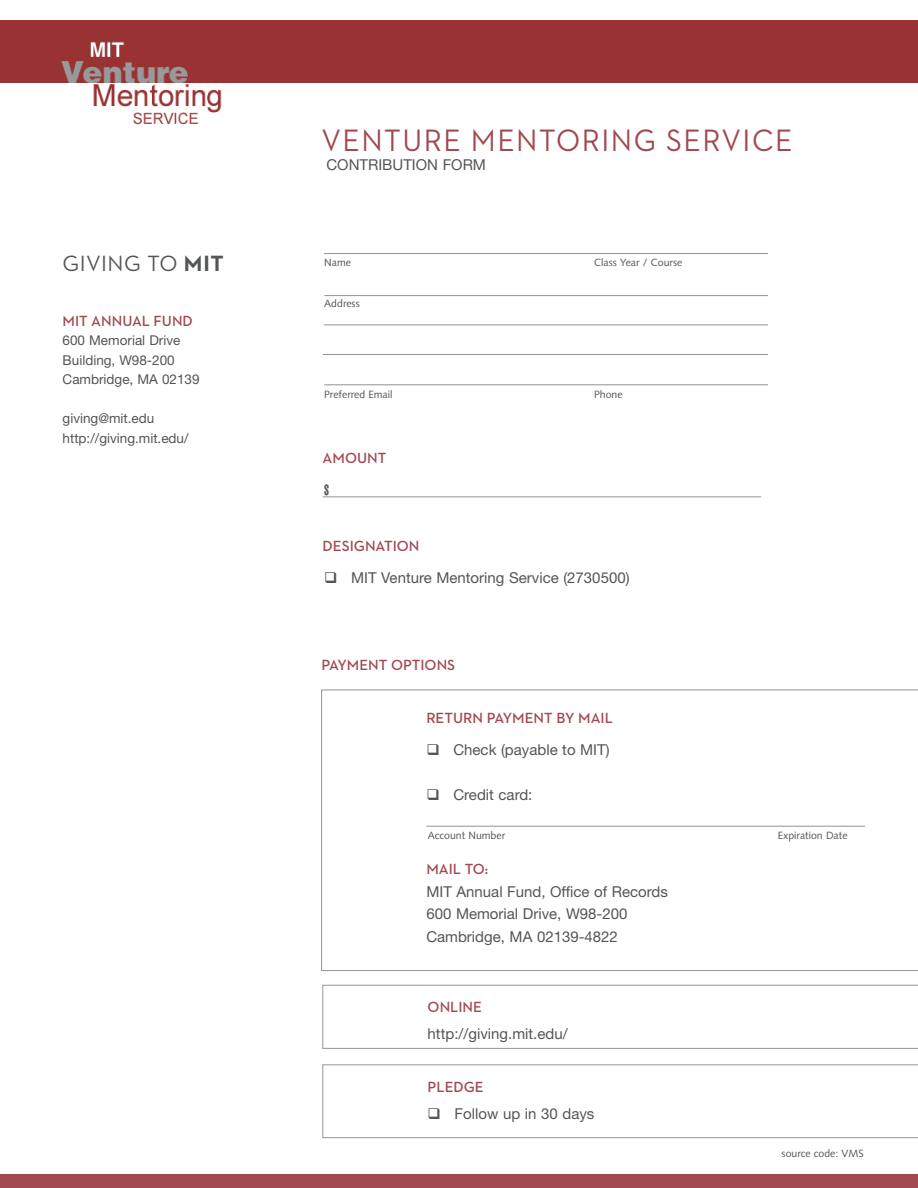
<style>
.page{position:relative;width:918px;height:1188px;background:#fff}
.page>*{position:absolute;margin:0;border:0;box-sizing:border-box;transform-origin:0 0}
.t1{font:31.5px "Neutraface 2 Text";letter-spacing:.05em;color:#a14850;scale:.95 1}
.t2{font:22.5px "Neutraface 2 Text";letter-spacing:.015em;color:#545557}
.t3{font:15px/27px "Helvetica Neue LT Std";color:#545557}
.t4{font:600 15px "Neutraface 2 Text";color:#a14850}
.t5{font:900 extra-condensed 15px "Helvetica";color:#545557}
.t6{font:13.5px/19.5px "Helvetica Neue LT Std";color:#545557}
.t7{font:10.5px "Syntax";color:#545557}
.s1{font-weight:700}
.s2{font-family:"Neutraface 2 Text";font-weight:600;color:#a14850}
</style>
<div class="page">
<div style="left:0;top:21px;width:918px;height:62px;background:#993232"></div>
<img style="left:61px;top:41px;width:161px;height:84px">
<hr style="left:324px;top:253px;width:444px;height:1px;background:#919396">
<hr style="left:324px;top:295px;width:444px;height:1px;background:#919396">
<hr style="left:324px;top:325px;width:444px;height:1px;background:#919396">
<hr style="left:323px;top:354px;width:445px;height:1px;background:#919396">
<hr style="left:324px;top:385px;width:444px;height:1px;background:#919396">
<hr style="left:323px;top:497px;width:438px;height:1px;background:#919396">
<svg style="left:323px;top:1065px;width:595px;height:73px"></svg>
<svg style="left:323px;top:985px;width:595px;height:64px"></svg>
<svg style="left:321px;top:690px;width:597px;height:281px"></svg>
<div style="left:426px;top:830px;width:445px;height:18px;background:#fff"></div>
<hr style="left:426px;top:826px;width:439px;height:1px;background:#919396">
<div style="left:0;top:1174px;width:918px;height:14px;background:#a14850"></div>
<p class="t2" style="left:63px;top:249px;width:163px">GIVING TO <span class="s1">MIT</span></p>
<p class="t4" style="left:63px;top:311px;width:132px">MIT ANNUAL FUND</p>
<p class="t6" style="left:63px;top:331px;width:119px">600 Memorial Drive</p>
<p class="t6" style="left:63px;top:350px;width:114px">Building, W98-200</p>
<p class="t6" style="left:63px;top:370px;width:139px">Cambridge, MA 02139</p>
<p class="t6" style="left:63px;top:409px;width:128px">giving@mit.edu http://giving.mit.edu/</p>
<p class="t1" style="left:321px;top:121px;width:498px">VENTURE MENTORING SERVICE</p>
<p class="t3" style="left:326px;top:151px;width:161px">CONTRIBUTION FORM</p>
<p class="t7" style="left:324px;top:257px;width:28px">Name</p>
<p class="t7" style="left:594px;top:257px;width:90px">Class Year / Course</p>
<p class="t7" style="left:324px;top:297px;width:37px">Address</p>
<p class="t7" style="left:324px;top:388px;width:70px">Preferred Email</p>
<p class="t7" style="left:594px;top:388px;width:30px">Phone</p>
<p class="t4" style="left:323px;top:449px;width:65px">AMOUNT</p>
<p class="t5" style="left:324px;top:481px;width:6px">$</p>
<p class="t4" style="left:323px;top:536px;width:98px">DESIGNATION</p>
<p class="t3" style="left:324px;top:564px;width:307px">❑ MIT Venture Mentoring Service (2730500)</p>
<p class="t4" style="left:321px;top:656px;width:135px">PAYMENT OPTIONS</p>
<p class="t4" style="left:426px;top:709px;width:188px">RETURN PAYMENT BY MAIL</p>
<p class="t3" style="left:426px;top:736px;width:185px">❑ Check (payable to MIT)</p>
<p class="t3" style="left:426px;top:781px;width:108px">❑ Credit card:</p>
<p class="t7" style="left:428px;top:829px;width:79px">Account Number</p>
<p class="t7" style="left:778px;top:829px;width:71px">Expiration Date</p>
<p class="t4" style="left:426px;top:860px;width:63px">MAIL TO:</p>
<p class="t3" style="left:426px;top:878px;width:243px">MIT Annual Fund, Office of Records</p>
<p class="t3" style="left:426px;top:900px;width:203px">600 Memorial Drive, W98-200</p>
<p class="t3" style="left:426px;top:923px;width:193px">Cambridge, MA 02139-4822</p>
<p class="t3" style="left:428px;top:993px;width:142px"><span class="s2">ONLINE </span>http://giving.mit.edu/</p>
<p class="t4" style="left:428px;top:1077px;width:57px">PLEDGE</p>
<p class="t3" style="left:428px;top:1100px;width:168px">❑ Follow up in 30 days</p>
<p class="t7" style="left:782px;top:1147px;width:84px">source code: VMS</p>
</div>
